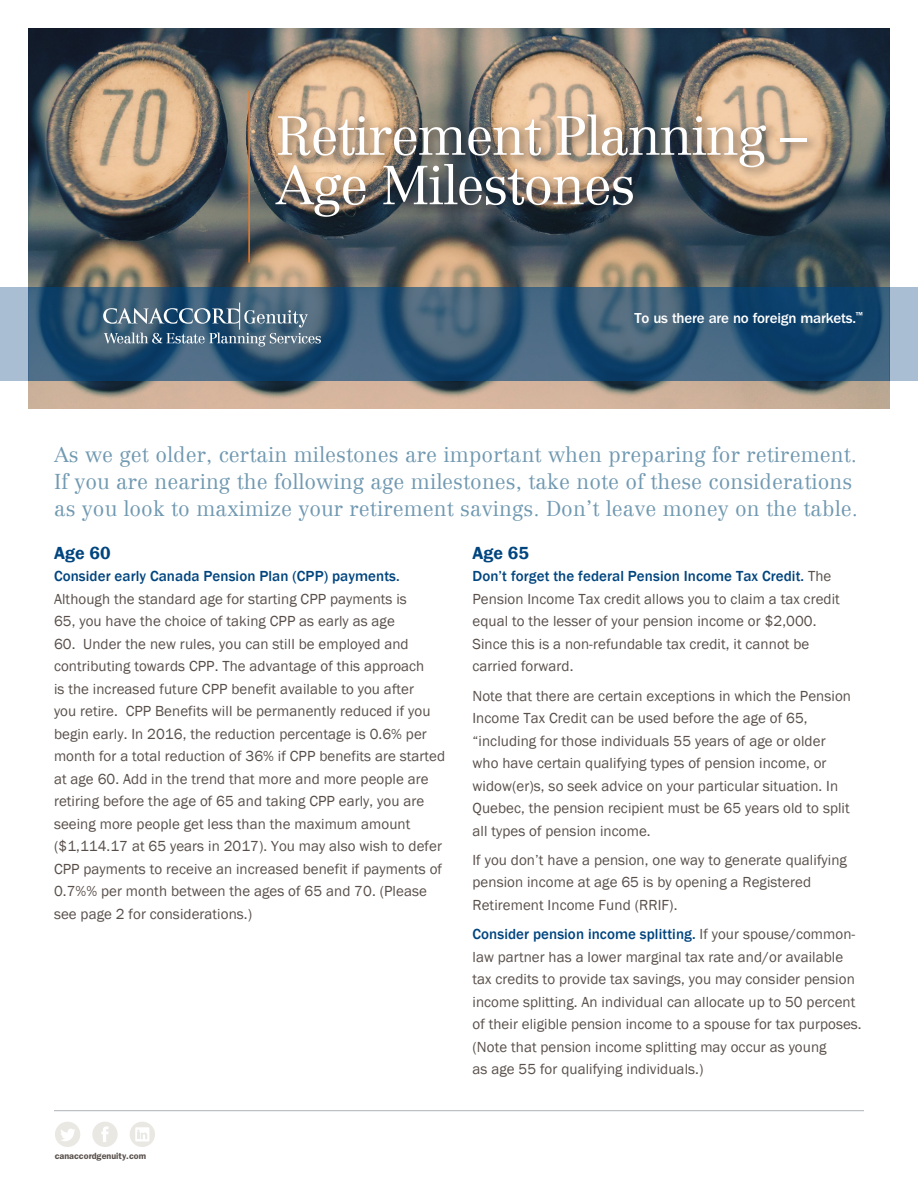
<style>
.page{position:relative;width:918px;height:1188px;background:#fff}
.page>*{position:absolute;margin:0;border:0;box-sizing:border-box;transform-origin:0 0}
.t1{font:300 54px/49.5px "Centennial";letter-spacing:-.025em;color:#fff}
.t2{font:300 21px/27px "Centennial";letter-spacing:.005em;color:#7199b1}
.t3{font:600 18px "Franklin Gothic";letter-spacing:.005em;color:#01457f}
.t4{font:15px/22.5px "Franklin Gothic";letter-spacing:.005em;color:#584f4a}
.t5{font:500 15px "ITC Franklin Gothic Std";letter-spacing:-.015em;color:#fff}
.t6{font:600 9px "ITC Franklin Gothic Std";color:#584f4a}
.s1{font-weight:500;color:#01457f}
</style>
<div class="page">
<img style="left:28px;top:28px;width:862px;height:380px">
<div style="left:890px;top:287px;width:28px;height:93px;background:#aabed3"></div>
<svg style="left:28px;top:287px;width:862px;height:94px"></svg>
<div style="left:0;top:287px;width:28px;height:93px;background:#aabed3"></div>
<svg style="left:103px;top:303px;width:218px;height:44px"></svg>
<div style="left:270px;top:108px;width:550px;height:122px;background:#231f20;opacity:.43"></div>
<hr style="left:248px;top:91px;width:2px;height:172px;background:#ed7c29">
<svg style="left:92px;top:1122px;width:26px;height:25px"></svg>
<svg style="left:130px;top:1122px;width:25px;height:25px"></svg>
<svg style="left:55px;top:1122px;width:25px;height:25px"></svg>
<hr style="left:54px;top:1110px;width:810px;height:1px;background:#aeb3b8">
<p class="t1" style="left:276px;top:111px;width:532px">Retirement Planning –<br>Age Milestones</p>
<p class="t5" style="left:635px;top:309px;width:230px">To us there are no foreign markets.<sup>™</sup></p>
<p class="t2" style="left:54px;top:441px;width:806px">As we get older, certain milestones are important when preparing for retirement.<br>If you are nearing the following age milestones, take note of these considerations as you look to maximize your retirement savings. Don’t leave money on the table.</p>
<p class="t3" style="left:54px;top:542px;width:58px">Age 60</p>
<p class="t4" style="left:54px;top:566px;width:354px"><span class="s1">Consider early Canada Pension Plan (CPP) payments.<br></span>Although the standard age for starting CPP payments is<br>65, you have the choice of taking CPP as early as age</p>
<p class="t4" style="left:54px;top:633px;width:393px">60. Under the new rules, you can still be employed and contributing towards CPP. The advantage of this approach<br>is the increased future CPP benefit available to you after<br>you retire. CPP Benefits will be permanently reduced if you begin early. In 2016, the reduction percentage is 0.6% per month for a total reduction of 36% if CPP benefits are started at age 60. Add in the trend that more and more people are retiring before the age of 65 and taking CPP early, you are seeing more people get less than the maximum amount ($1,114.17 at 65 years in 2017). You may also wish to defer CPP payments to receive an increased benefit if payments of 0.7%% per month between the ages of 65 and 70. (Please see page 2 for considerations.)</p>
<p class="t3" style="left:472px;top:542px;width:58px">Age 65</p>
<p class="t4" style="left:472px;top:566px;width:369px"><span class="s1">Don’t forget the federal Pension Income Tax Credit.</span> The Pension Income Tax credit allows you to claim a tax credit equal to the lesser of your pension income or $2,000.<br>Since this is a non-refundable tax credit, it cannot be carried forward.</p>
<p class="t4" style="left:472px;top:685px;width:380px">Note that there are certain exceptions in which the Pension Income Tax Credit can be used before the age of 65, “including for those individuals 55 years of age or older who have certain qualifying types of pension income, or widow(er)s, so seek advice on your particular situation. In Quebec, the pension recipient must be 65 years old to split all types of pension income.</p>
<p class="t4" style="left:472px;top:849px;width:376px">If you don’t have a pension, one way to generate qualifying pension income at age 65 is by opening a Registered<br>Retirement Income Fund (RRIF).</p>
<p class="t4" style="left:472px;top:923px;width:391px"><span class="s1">Consider pension income splitting.</span> If your spouse/common&shy;law partner has a lower marginal tax rate and/or available tax credits to provide tax savings, you may consider pension income splitting. An individual can allocate up to 50 percent of their eligible pension income to a spouse for tax purposes. (Note that pension income splitting may occur as young<br>as age 55 for qualifying individuals.)</p>
<p class="t6" style="left:55px;top:1151px;width:93px">canaccordgenuity.com</p>
</div>
